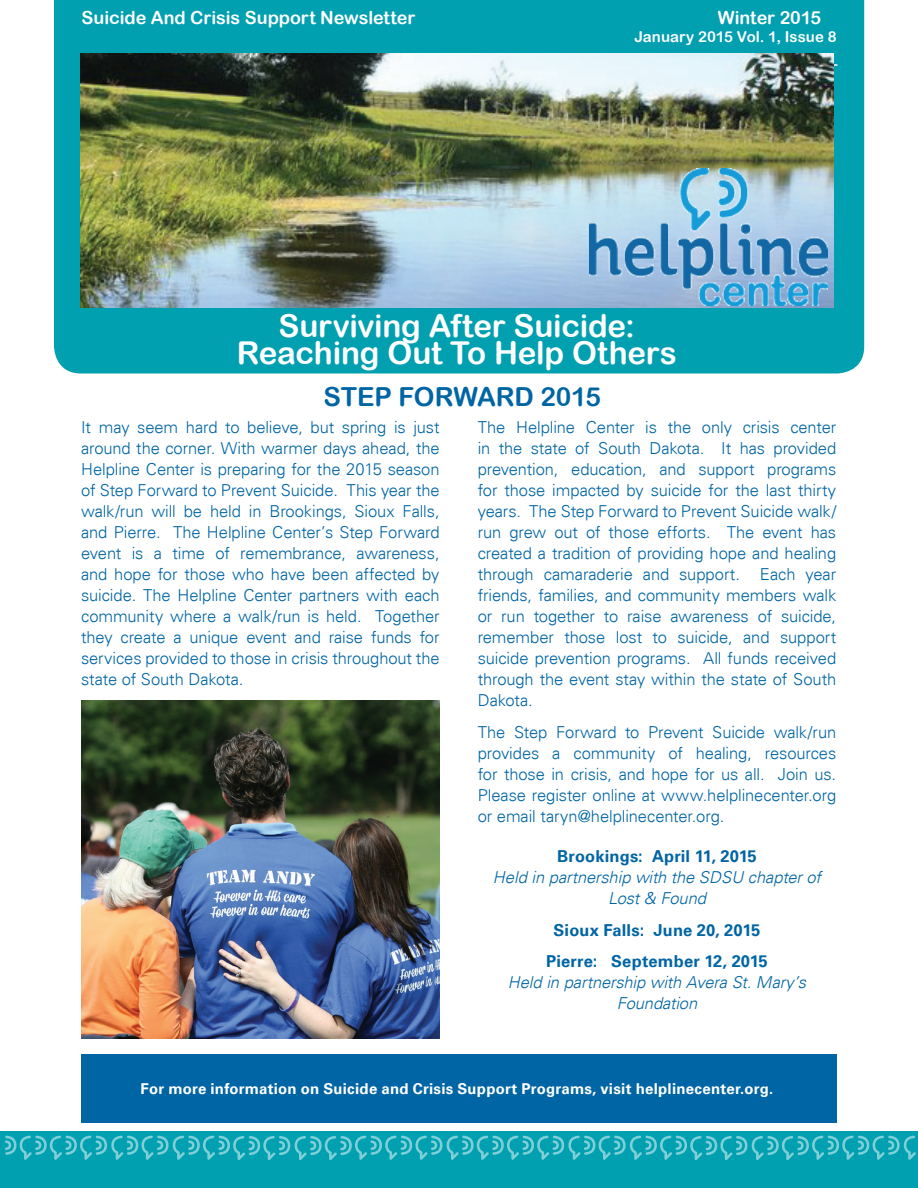
<style>
.page{position:relative;width:918px;height:1188px;background:#fff}
.page>*{position:absolute;margin:0;border:0;box-sizing:border-box;transform-origin:0 0}
.t1{font:31.5px/27px "Arial Rounded MT Bold";letter-spacing:-.005em;color:#fff;text-align:center}
.t2{font:26.25px "Arial Rounded MT Bold";letter-spacing:-.005em;color:#0065a4}
.t3{font:18px "Arial Rounded MT Bold";letter-spacing:-.005em;color:#fff}
.t4{font:300 16.5px/21px "Univers";letter-spacing:-.005em;color:#0065a4;text-align:justify}
.t5{font:italic 300 16.5px/21px "Univers";letter-spacing:-.005em;color:#0065a4;text-align:center}
.t6{font:700 16.5px/31.5px "Univers";letter-spacing:.01em;color:#0065a4;text-align:center}
.t7{font:700 15px "Univers";letter-spacing:.015em;color:#fff}
.t8{font:15px "Arial Rounded MT Bold";letter-spacing:.005em;color:#fff}
</style>
<div class="page">
<div style="left:54px;top:0;width:810px;height:374px;background:#00a0b0"></div>
<hr style="left:81px;top:64px;width:756px;height:2px;background:#fff">
<div style="left:0;top:1131px;width:918px;height:57px;background:#00a0b0"></div>
<svg style="left:5px;top:1136px;width:911px;height:24px"></svg>
<div style="left:81px;top:1054px;width:756px;height:68px;background:#0065a4"></div>
<img style="left:80px;top:53px;width:753px;height:254px">
<img style="left:590px;top:169px;width:237px;height:136px">
<img style="left:81px;top:701px;width:359px;height:337px">
<p class="t3" style="left:82px;top:7px;width:335px">Suicide And Crisis Support Newsletter</p>
<p class="t3" style="left:718px;top:7px;width:105px">Winter 2015</p>
<p class="t8" style="left:634px;top:28px;width:204px">January 2015 Vol. 1, Issue 8</p>
<h1 class="t1" style="left:237px;top:312px;width:442px">Surviving After Suicide:<br>Reaching Out To Help Others</h1>
<h2 class="t2" style="left:324px;top:381px;width:279px">Step Forward 2015</h2>
<p class="t4" style="left:81px;top:417px;width:360px">It may seem hard to believe, but spring is just around the corner. With warmer days ahead, the Helpline Center is preparing for the 2015 season of Step Forward to Prevent Suicide. This year the walk/run will be held in Brookings, Sioux Falls, and Pierre. The Helpline Center’s Step Forward event is a time of remembrance, awareness, and hope for those who have been affected by suicide. The Helpline Center partners with each community where a walk/run is held. Together they create a unique event and raise funds for services provided to those in crisis throughout the state of South Dakota.</p>
<p class="t4" style="left:478px;top:417px;width:360px">The Helpline Center is the only crisis center in the state of South Dakota. It has provided prevention, education, and support programs for those impacted by suicide for the last thirty years. The Step Forward to Prevent Suicide walk/ run grew out of those efforts. The event has created a tradition of providing hope and healing through camaraderie and support. Each year friends, families, and community members walk or run together to raise awareness of suicide, remember those lost to suicide, and support suicide prevention programs. All funds received through the event stay within the state of South Dakota.</p>
<p class="t4" style="left:478px;top:721px;width:360px">The Step Forward to Prevent Suicide walk/run provides a community of healing, resources for those in crisis, and hope for us all. Join us.<br>Please register online at www.helplinecenter.org or email taryn@helplinecenter.org.</p>
<p class="t6" style="left:557px;top:842px;width:201px">Brookings: April 11, 2015</p>
<p class="t5" style="left:493px;top:867px;width:330px">Held in partnership with the SDSU chapter of<br>Lost &amp; Found</p>
<p class="t6" style="left:546px;top:915px;width:223px">Sioux Falls: June 20, 2015<br>Pierre: September 12, 2015</p>
<p class="t5" style="left:508px;top:972px;width:300px">Held in partnership with Avera St. Mary’s<br>Foundation</p>
<p class="t7" style="left:141px;top:1080px;width:634px">For more information on Suicide and Crisis Support Programs, visit helplinecenter.org.</p>
</div>
